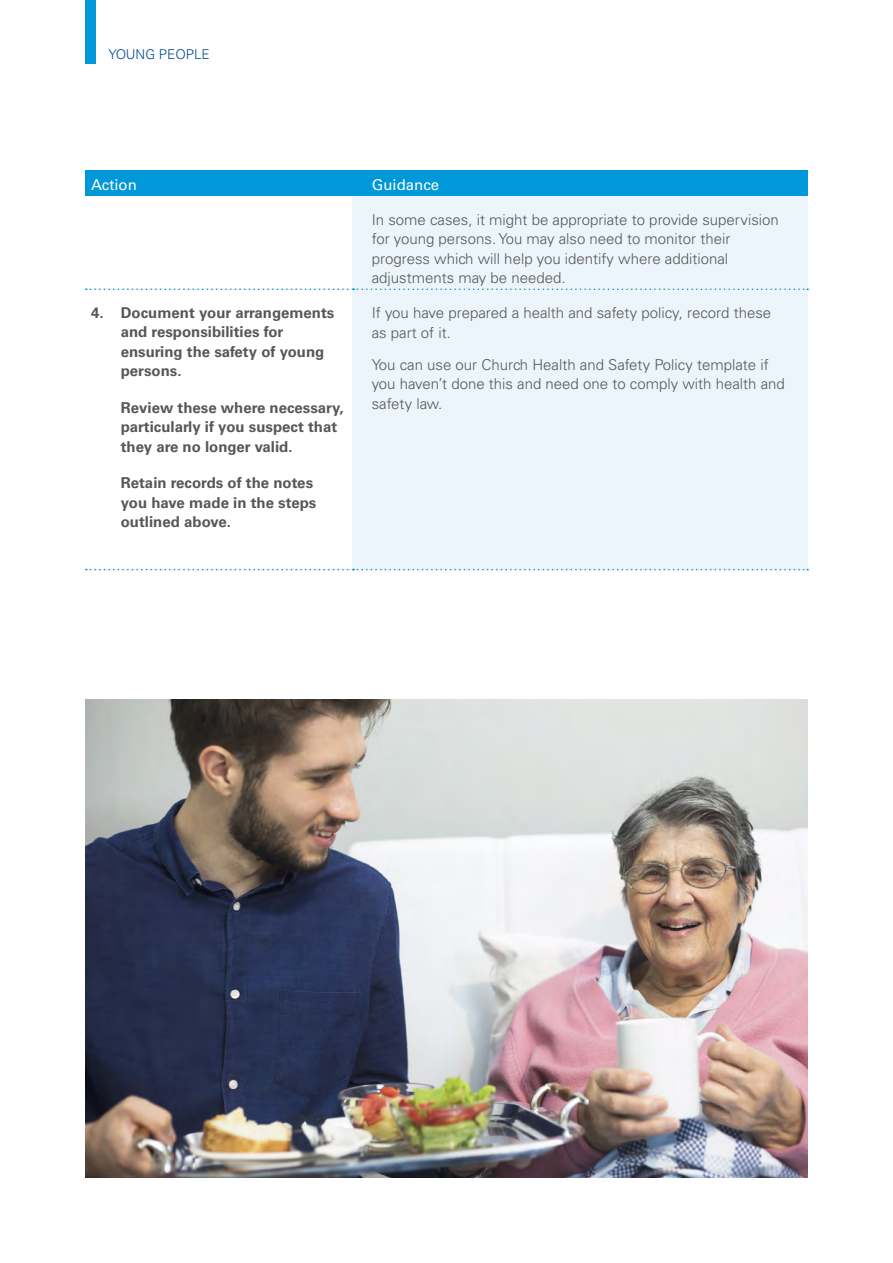
<style>
.page{position:relative;width:893px;height:1263px;background:#fff}
.page>*{position:absolute;margin:0;border:0;box-sizing:border-box;transform-origin:0 0}
.t1{font:300 15px/19.5px "Univers";color:#575756}
.t2{font:700 15px/19.5px "Univers";color:#575756}
.t3{font:15px "Univers";color:#fff}
.t4{font:300 13.5px "Univers";color:#004b93}
</style>
<div class="page">
<div style="left:353px;top:196px;width:455px;height:93px;background:#edf5fc"></div>
<div style="left:353px;top:289px;width:455px;height:281px;background:#edf5fc"></div>
<svg style="left:86px;top:569px;width:722px;height:1px"></svg>
<svg style="left:86px;top:288px;width:722px;height:2px"></svg>
<div style="left:85px;top:0;width:10px;height:64px;background:#0098d8"></div>
<div style="left:85px;top:170px;width:268px;height:26px;background:#0098d8"></div>
<div style="left:353px;top:170px;width:455px;height:26px;background:#0098d8"></div>
<img style="left:85px;top:699px;width:723px;height:479px">
<p class="t4" style="left:108px;top:46px;width:103px">YOUNG PEOPLE</p>
<p class="t3" style="left:91px;top:176px;width:47px">Action</p>
<p class="t3" style="left:372px;top:176px;width:69px">Guidance</p>
<p class="t1" style="left:372px;top:210px;width:409px">In some cases, it might be appropriate to provide supervision for young persons. You may also need to monitor their progress which will help you identify where additional adjustments may be needed.</p>
<p class="t2" style="left:121px;top:303px;width:215px;text-indent:-30px">4. Document your arrangements and responsibilities for ensuring the safety of young persons.</p>
<p class="t2" style="left:121px;top:398px;width:224px">Review these where necessary, particularly if you suspect that they are no longer valid.</p>
<p class="t2" style="left:121px;top:473px;width:197px">Retain records of the notes you have made in the steps outlined above.</p>
<p class="t1" style="left:372px;top:303px;width:401px">If you have prepared a health and safety policy, record these as part of it.</p>
<p class="t1" style="left:372px;top:355px;width:415px">You can use our Church Health and Safety Policy template if you haven’t done this and need one to comply with health and safety law.</p>
</div>
